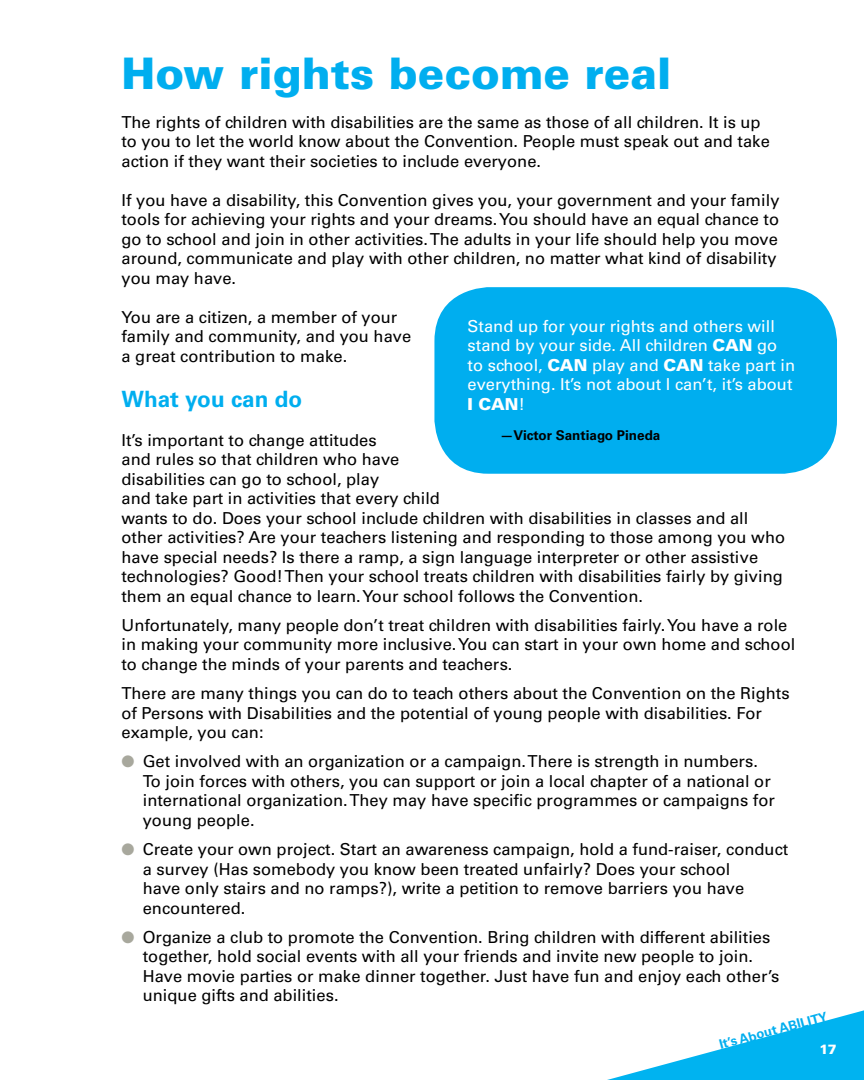
<style>
.page{position:relative;width:864px;height:1080px;background:#fff}
.page>*{position:absolute;margin:0;border:0;box-sizing:border-box;transform-origin:0 0}
.t1{font:900 43.5px "Univers";color:#00aeef}
.t2{font:700 22.5px "Univers";color:#00aeef}
.t3{font:16.5px/19.5px "Univers";color:#000}
.t4{font:16.5px/19.5px "Univers";color:#fff}
.t5{font:700 13.5px "Univers";color:#000}
.t6{font:900 13.5px "Univers";color:#fff}
.t7{font:700 13.2px "Univers";color:#00aeef}
.s1{color:#a8a89d}
.s2{font-weight:900}
</style>
<div class="page">
<div style="left:434px;top:287px;width:403px;height:187px;background:#00aeef;border-radius:54px"></div>
<svg style="left:607px;top:1010px;width:257px;height:70px"></svg>
<h1 class="t1" style="left:122px;top:46px;width:552px">How rights become real</h1>
<p class="t3" style="left:122px;top:112px;width:650px">The rights of children with disabilities are the same as those of all children. It is up to you to let the world know about the Convention. People must speak out and take action if they want their societies to include everyone.</p>
<p class="t3" style="left:122px;top:190px;width:660px">If you have a disability, this Convention gives you, your government and your family tools for achieving your rights and your dreams. You should have an equal chance to go to school and join in other activities. The adults in your life should help you move around, communicate and play with other children, no matter what kind of disability you may have.</p>
<p class="t3" style="left:122px;top:307px;width:291px">You are a citizen, a member of your family and community, and you have a great contribution to make.</p>
<h2 class="t2" style="left:122px;top:386px;width:182px">What you can do</h2>
<p class="t3" style="left:122px;top:430px;width:665px">It’s important to change attitudes<br>and rules so that children who have<br>disabilities can go to school, play<br>and take part in activities that every child<br>wants to do. Does your school include children with disabilities in classes and all other activities? Are your teachers listening and responding to those among you who have special needs? Is there a ramp, a sign language interpreter or other assistive technologies? Good! Then your school treats children with disabilities fairly by giving them an equal chance to learn. Your school follows the Convention.</p>
<p class="t3" style="left:122px;top:615px;width:675px">Unfortunately, many people don’t treat children with disabilities fairly. You have a role in making your community more inclusive. You can start in your own home and school to change the minds of your parents and teachers.</p>
<p class="t3" style="left:122px;top:684px;width:670px">There are many things you can do to teach others about the Convention on the Rights of Persons with Disabilities and the potential of young people with disabilities. For example, you can:</p>
<p class="t3" style="left:143px;top:752px;width:634px;text-indent:-21px"><span class="s1">●</span> Get involved with an organization or a campaign. There is strength in numbers.<br>To join forces with others, you can support or join a local chapter of a national or international organization. They may have specific programmes or campaigns for young people.</p>
<p class="t3" style="left:143px;top:840px;width:647px;text-indent:-21px"><span class="s1">●</span> Create your own project. Start an awareness campaign, hold a fund-raiser, conduct a survey (Has somebody you know been treated unfairly? Does your school<br>have only stairs and no ramps?), write a petition to remove barriers you have encountered.</p>
<p class="t3" style="left:143px;top:927px;width:638px;text-indent:-21px"><span class="s1">●</span> Organize a club to promote the Convention. Bring children with different abilities together, hold social events with all your friends and invite new people to join.<br>Have movie parties or make dinner together. Just have fun and enjoy each other’s unique gifts and abilities.</p>
<p class="t4" style="left:468px;top:316px;width:329px">Stand up for your rights and others will stand by your side. All children <span class="s2">CAN</span> go to school, <span class="s2">CAN</span> play and <span class="s2">CAN</span> take part in everything. It’s not about I can’t, it’s about <span class="s2">I CAN</span>!</p>
<p class="t5" style="left:500px;top:427px;width:162px">—Victor Santiago Pineda</p>
<p class="t7" style="left:717px;top:1037px;width:113px;rotate:-15deg">It’s About ABILITY</p>
<p class="t6" style="left:820px;top:1041px;width:19px">17</p>
</div>
